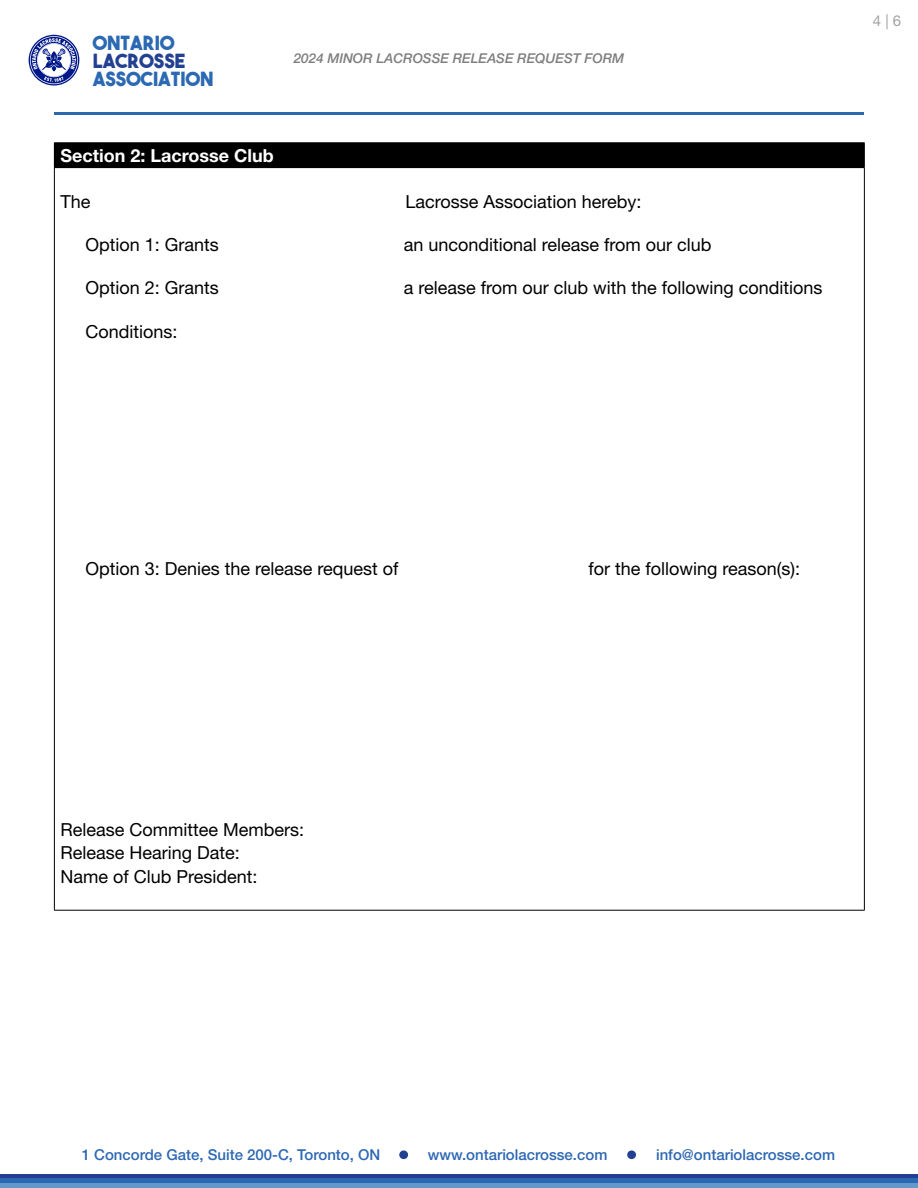
<style>
.page{position:relative;width:918px;height:1188px;background:#fff}
.page>*{position:absolute;margin:0;border:0;box-sizing:border-box;transform-origin:0 0}
.t1{font:19.5px "The Bold Font";color:#2b69b3}
.t2{font:19.5px "The Bold Font";color:#224191}
.t3{font:18px/23.2px "Helvetica Neue LT Std";color:#000}
.t4{font:700 18px "Helvetica Neue LT Std";color:#fff}
.t5{font:500 15px "Helvetica Neue LT Std";color:#2d68b3}
.t6{font:15px "Helvetica Neue LT Std";color:#a2a1a2}
.t7{font:italic 500 13.5px "Helvetica Neue LT Std";color:#7f7e7e}
</style>
<div class="page">
<hr style="left:54px;top:112px;width:810px;height:2px;background:#2c68b2">
<svg style="left:29px;top:35px;width:50px;height:51px"></svg>
<svg style="left:30px;top:36px;width:48px;height:48px"></svg>
<hr style="left:0;top:1174px;width:918px;height:4px;background:#243f91">
<div style="left:0;top:1178px;width:918px;height:5px;background:#2c68b2"></div>
<div style="left:0;top:1183px;width:918px;height:5px;background:#6598ca"></div>
<div style="left:54px;top:143px;width:810px;height:25px;background:#000"></div>
<hr style="left:54px;top:142px;width:811px;height:1px;background:#000">
<svg style="left:864px;top:143px;width:1px;height:24px"></svg>
<hr style="left:54px;top:167px;width:811px;height:1px;background:#000">
<hr style="left:54px;top:168px;width:1px;height:742px;background:#000">
<hr style="left:864px;top:168px;width:1px;height:742px;background:#000">
<hr style="left:54px;top:910px;width:811px;height:1px;background:#000">
<div style="left:627px;top:1150px;width:9px;height:9px;background:#224191;border-radius:50%"></div>
<div style="left:399px;top:1150px;width:9px;height:9px;background:#224191;border-radius:50%"></div>
<p class="t1" style="left:93px;top:30px;width:83px">ONTARIO</p>
<p class="t2" style="left:93px;top:48px;width:94px">LACROSSE</p>
<p class="t1" style="left:93px;top:66px;width:122px">ASSOCIATION</p>
<p class="t7" style="left:294px;top:51px;width:332px">2024 MINOR LACROSSE RELEASE REQUEST FORM</p>
<p class="t4" style="left:60px;top:144px;width:215px">Section 2: Lacrosse Club</p>
<p class="t3" style="left:60px;top:190px;width:32px">The</p>
<p class="t3" style="left:406px;top:190px;width:238px">Lacrosse Association hereby:</p>
<p class="t3" style="left:85px;top:233px;width:135px">Option 1: Grants</p>
<p class="t3" style="left:404px;top:233px;width:309px">an unconditional release from our club</p>
<p class="t3" style="left:85px;top:276px;width:135px">Option 2: Grants</p>
<p class="t3" style="left:404px;top:276px;width:420px">a release from our club with the following conditions</p>
<p class="t3" style="left:85px;top:319px;width:94px">Conditions:</p>
<p class="t6" style="left:873px;top:12px;width:30px">4 | 6</p>
<p class="t3" style="left:85px;top:557px;width:315px">Option 3: Denies the release request of</p>
<p class="t3" style="left:589px;top:557px;width:213px">for the following reason(s):</p>
<p class="t3" style="left:60px;top:818px;width:245px">Release Committee Members:<br>Release Hearing Date:<br>Name of Club President:</p>
<p class="t5" style="left:82px;top:1145px;width:300px">1 Concorde Gate, Suite 200-C, Toronto, ON</p>
<p class="t5" style="left:428px;top:1145px;width:181px">www.ontariolacrosse.com</p>
<p class="t5" style="left:656px;top:1145px;width:181px">info@ontariolacrosse.com</p>
</div>
